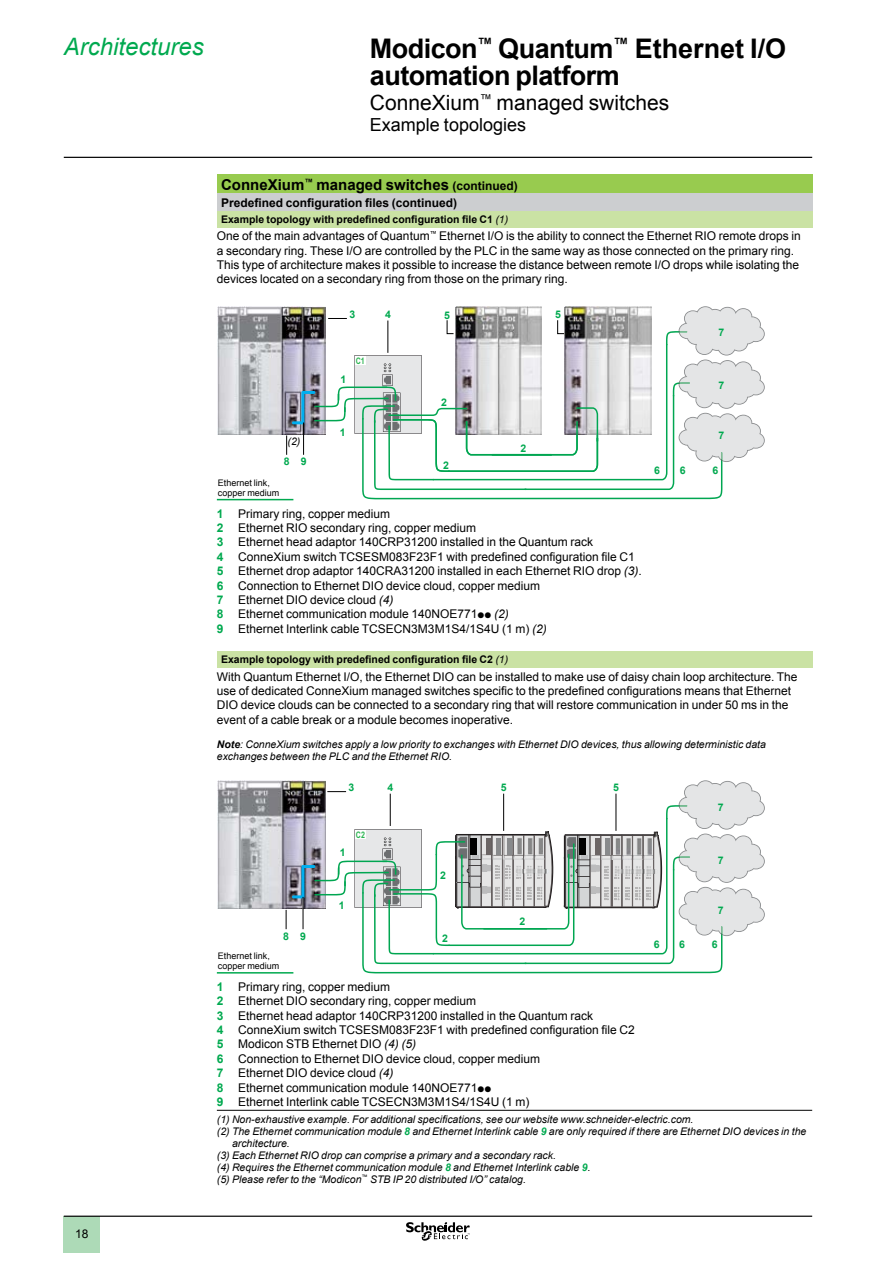
<style>
.page{position:relative;width:893px;height:1263px;background:#fff}
.page>*{position:absolute;margin:0;border:0;box-sizing:border-box;transform-origin:0 0}
.t1{font:700 27px/27px "Arial";letter-spacing:-.02em;color:#000}
.t2{font:italic 24px "Arial";color:#00a94f}
.t3{font:21px "Arial";color:#000}
.t4{font:18px "Arial";color:#000}
.t5{font:700 15px "Arial";color:#000}
.t6{font:12px/14.4px "Arial";color:#000}
.t7{font:700 12px "Arial";color:#000}
.t8{font:italic 10.5px/12px "Arial";color:#000}
.t9{font:700 10.5px "Arial";color:#000}
.t10{font:700 10.5px "Arial";color:#00a94f}
.t11{font:9px/10.5px "Arial";color:#000}
.t12{font:700 9px "Arial";color:#2bb451;scale:.79 1}
.s1{font-size:12px}
.s2{font-weight:400;font-style:italic}
.s3{font-weight:700;color:#00a94f}
.s4{font-style:italic}
.s5{font-family:"Graph Schneider"}
.s6{font-weight:700}
.s7{font-style:normal}
</style>
<div class="page">
<hr style="left:64px;top:157px;width:748px;height:1px;background:#000">
<div style="left:63px;top:1217px;width:37px;height:36px;background:#addab7"></div>
<hr style="left:64px;top:1215px;width:748px;height:2px;background:#000">
<svg style="left:406px;top:1222px;width:64px;height:19px"></svg>
<div style="left:217px;top:174px;width:595px;height:20px;background:#98cb4f"></div>
<div style="left:217px;top:194px;width:595px;height:17px;background:#ccced0"></div>
<div style="left:217px;top:211px;width:595px;height:16px;background:#cae2a4"></div>
<img style="left:217px;top:307px;width:69px;height:127px">
<svg style="left:286px;top:306px;width:479px;height:193px"></svg>
<hr style="left:217px;top:499px;width:76px;height:1px;background:#00a94f">
<div style="left:217px;top:651px;width:595px;height:17px;background:#cae2a4"></div>
<hr style="left:217px;top:1110px;width:595px;height:1px;background:#000">
<hr style="left:217px;top:972px;width:76px;height:1px;background:#00a94f">
<img style="left:217px;top:781px;width:69px;height:127px">
<svg style="left:286px;top:780px;width:479px;height:193px"></svg>
<h2 class="t2" style="left:64px;top:31px;width:142px">Architectures</h2>
<h1 class="t1" style="left:370px;top:36px;width:418px">Modicon<sup>™</sup> Quantum<sup>™</sup> Ethernet I/O automation platform</h1>
<h3 class="t3" style="left:370px;top:89px;width:301px">ConneXium<sup>™</sup> managed switches</h3>
<h3 class="t4" style="left:370px;top:113px;width:158px">Example topologies</h3>
<p class="t5" style="left:221px;top:174px;width:298px">ConneXium<sup>™</sup> managed switches <span class="s1">(continued)</span></p>
<p class="t7" style="left:221px;top:195px;width:238px">Predefined configuration files (continued)</p>
<p class="t9" style="left:221px;top:212px;width:289px">Example topology with predefined configuration file C1 <span class="s2">(1)</span></p>
<p class="t6" style="left:217px;top:229px;width:585px">One of the main advantages of Quantum<sup>™</sup> Ethernet I/O is the ability to connect the Ethernet RIO remote drops in a secondary ring. These I/O are controlled by the PLC in the same way as those connected on the primary ring.<br>This type of architecture makes it possible to increase the distance between remote I/O drops while isolating the devices located on a secondary ring from those on the primary ring.</p>
<p class="t8" style="left:288px;top:435px;width:14px">(2)</p>
<p class="t10" style="left:284px;top:455px;width:24px">8 9</p>
<p class="t11" style="left:218px;top:477px;width:63px">Ethernet link, copper medium</p>
<p class="t10" style="left:349px;top:307px;width:7px">3</p>
<p class="t10" style="left:341px;top:373px;width:7px">1</p>
<p class="t12" style="left:356px;top:355px;width:13px">C1</p>
<p class="t10" style="left:340px;top:425px;width:7px">1</p>
<p class="t10" style="left:385px;top:307px;width:7px">4</p>
<p class="t10" style="left:444px;top:308px;width:7px">5</p>
<p class="t10" style="left:555px;top:307px;width:7px">5</p>
<p class="t10" style="left:441px;top:395px;width:7px">2</p>
<p class="t10" style="left:443px;top:458px;width:7px">2</p>
<p class="t10" style="left:520px;top:441px;width:7px">2</p>
<p class="t10" style="left:718px;top:326px;width:7px">7</p>
<p class="t10" style="left:718px;top:379px;width:7px">7</p>
<p class="t10" style="left:718px;top:429px;width:7px">7</p>
<p class="t10" style="left:654px;top:463px;width:7px">6</p>
<p class="t10" style="left:680px;top:463px;width:7px">6</p>
<p class="t10" style="left:712px;top:463px;width:7px">6</p>
<p class="t6" style="left:217px;top:506px;width:424px"><span class="s3">1</span> Primary ring, copper medium<br><span class="s3">2</span> Ethernet RIO secondary ring, copper medium<br><span class="s3">3</span> Ethernet head adaptor 140CRP31200 installed in the Quantum rack<br><span class="s3">4</span> ConneXium switch TCSESM083F23F1 with predefined configuration file C1<br><span class="s3">5</span> Ethernet drop adaptor 140CRA31200 installed in each Ethernet RIO drop <span class="s4">(3)</span>.<br><span class="s3">6</span> Connection to Ethernet DIO device cloud, copper medium<br><span class="s3">7</span> Ethernet DIO device cloud <span class="s4">(4)<br></span><span class="s3">8</span> Ethernet communication module 140NOE771<span class="s5">pp</span> <span class="s4">(2)<br></span><span class="s3">9</span> Ethernet Interlink cable TCSECN3M3M1S4/1S4U (1 m) <span class="s4">(2)</span></p>
<p class="t9" style="left:221px;top:653px;width:289px">Example topology with predefined configuration file C2 <span class="s2">(1)</span></p>
<p class="t6" style="left:217px;top:669px;width:582px">With Quantum Ethernet I/O, the Ethernet DIO can be installed to make use of daisy chain loop architecture. The use of dedicated ConneXium managed switches specific to the predefined configurations means that Ethernet DIO device clouds can be connected to a secondary ring that will restore communication in under 50 ms in the event of a cable break or a module becomes inoperative.</p>
<p class="t8" style="left:217px;top:738px;width:551px"><span class="s6">Note</span>: ConneXium switches apply a low priority to exchanges with Ethernet DIO devices, thus allowing deterministic data exchanges between the PLC and the Ethernet RIO.</p>
<p class="t10" style="left:283px;top:929px;width:24px">8 9</p>
<p class="t11" style="left:218px;top:951px;width:63px">Ethernet link, copper medium</p>
<p class="t10" style="left:349px;top:780px;width:7px">3</p>
<p class="t10" style="left:340px;top:846px;width:7px">1</p>
<p class="t12" style="left:356px;top:829px;width:13px">C2</p>
<p class="t10" style="left:339px;top:898px;width:7px">1</p>
<p class="t10" style="left:387px;top:780px;width:7px">4</p>
<p class="t10" style="left:501px;top:780px;width:7px">5</p>
<p class="t10" style="left:613px;top:780px;width:7px">5</p>
<p class="t10" style="left:440px;top:868px;width:7px">2</p>
<p class="t10" style="left:442px;top:931px;width:7px">2</p>
<p class="t10" style="left:520px;top:914px;width:7px">2</p>
<p class="t10" style="left:718px;top:800px;width:7px">7</p>
<p class="t10" style="left:718px;top:853px;width:7px">7</p>
<p class="t10" style="left:718px;top:903px;width:7px">7</p>
<p class="t10" style="left:654px;top:937px;width:7px">6</p>
<p class="t10" style="left:679px;top:937px;width:7px">6</p>
<p class="t10" style="left:712px;top:937px;width:7px">6</p>
<p class="t6" style="left:75px;top:1226px;width:15px">18</p>
<p class="t6" style="left:217px;top:979px;width:419px"><span class="s3">1</span> Primary ring, copper medium<br><span class="s3">2</span> Ethernet DIO secondary ring, copper medium<br><span class="s3">3</span> Ethernet head adaptor 140CRP31200 installed in the Quantum rack<br><span class="s3">4</span> ConneXium switch TCSESM083F23F1 with predefined configuration file C2<br><span class="s3">5</span> Modicon STB Ethernet DIO <span class="s4">(4) (5)<br></span><span class="s3">6</span> Connection to Ethernet DIO device cloud, copper medium<br><span class="s3">7</span> Ethernet DIO device cloud <span class="s4">(4)<br></span><span class="s3">8</span> Ethernet communication module 140NOE771<span class="s5">pp<br></span><span class="s3">9</span> Ethernet Interlink cable TCSECN3M3M1S4/1S4U (1 m)</p>
<p class="t8" style="left:217px;top:1113px;width:478px">(1) Non-exhaustive example. For additional specifications, see our website www.schneider-electric.com.</p>
<p class="t8" style="left:217px;top:1125px;width:591px">(2) The Ethernet communication module <span class="s3">8</span> and Ethernet Interlink cable <span class="s3">9</span> are only required if there are Ethernet DIO devices in the</p>
<p class="t8" style="left:232px;top:1137px;width:59px">architecture.</p>
<p class="t8" style="left:217px;top:1149px;width:341px">(3) Each Ethernet RIO drop can comprise a primary and a secondary rack.</p>
<p class="t8" style="left:217px;top:1161px;width:373px">(4) Requires the Ethernet communication module <span class="s3">8</span> and Ethernet Interlink cable <span class="s3">9</span><span class="s7">.</span></p>
<p class="t8" style="left:217px;top:1173px;width:311px">(5) Please refer to the “Modicon<sup>™</sup> STB IP 20 distributed I/O” catalog.</p>
</div>
